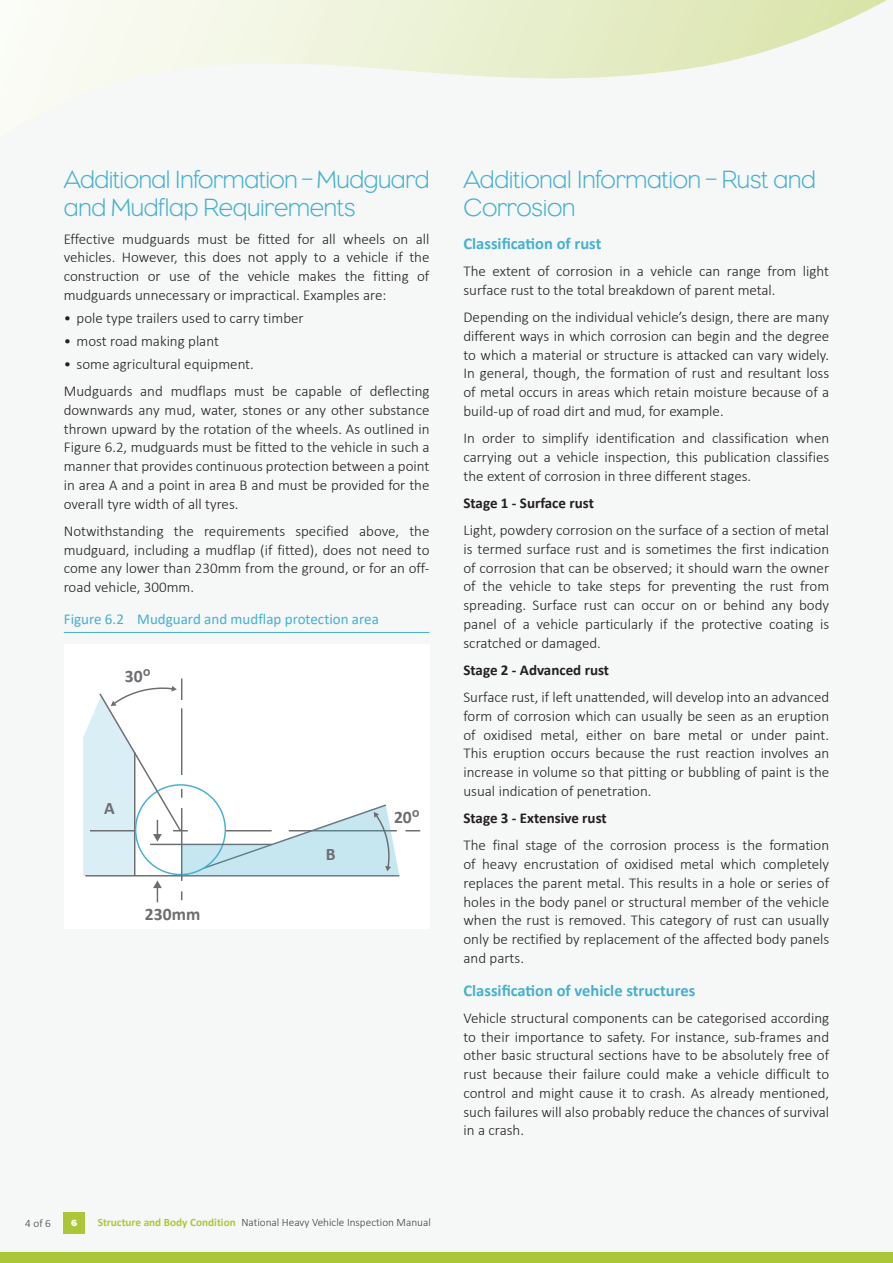
<style>
.page{position:relative;width:893px;height:1263px;background:#f6f7f7}
.page>*{position:absolute;margin:0;border:0;box-sizing:border-box;transform-origin:0 0}
._2015_Intro_Para{font:300 25.5px/28.5px "Eagle";letter-spacing:-.01em;color:#45b0cf}
.t1{font:700 17.55px "Calibri";color:#6c6d70}
.Subheading_2{font:700 16.5px "Calibri";color:#45b0cf}
._2015_Body_Copy{font:300 15px/18.8px "Calibri";color:#231f20;text-align:justify}
._2015_Body_Copy-2{font:700 15px "Calibri";color:#231f20}
.Figure_heading{font:15px "Calibri";color:#45b0cf}
._2015_Body_Copy-3{font:300 11.25px "Calibri";color:#3f3f3f}
.Page_Numbers{font:700 9px "Eagle";color:#fff}
.s1{font-weight:700;color:#abc738}
</style>
<div class="page">
<svg style="left:148px;top:0;width:739px;height:79px"></svg>
<div style="left:0;top:1252px;width:893px;height:11px;background:#abc738"></div>
<hr style="left:64px;top:632px;width:365px;height:1px;background:#45b0cf">
<div style="left:64px;top:644px;width:365px;height:285px;background:#fff"></div>
<svg style="left:406px;top:830px;width:14px;height:1px"></svg>
<svg style="left:83px;top:678px;width:316px;height:224px"></svg>
<div style="left:64px;top:1212px;width:21px;height:21px;background:#abc738"></div>
<p class="_2015_Intro_Para" style="left:64px;top:165px;width:367px">Additional Information – Mudguard and Mudflap Requirements</p>
<p class="_2015_Body_Copy" style="left:64px;top:229px;width:367px">Effective mudguards must be fitted for all wheels on all vehicles. However, this does not apply to a vehicle if the construction or use of the vehicle makes the fitting of mudguards unnecessary or impractical. Examples are:</p>
<p class="_2015_Body_Copy" style="left:64px;top:308px;width:241px">• pole type trailers used to carry timber</p>
<p class="_2015_Body_Copy" style="left:64px;top:331px;width:157px">• most road making plant</p>
<p class="_2015_Body_Copy" style="left:64px;top:354px;width:192px">• some agricultural equipment.</p>
<p class="_2015_Body_Copy" style="left:64px;top:381px;width:367px">Mudguards and mudflaps must be capable of deflecting downwards any mud, water, stones or any other substance thrown upward by the rotation of the wheels. As outlined in Figure 6.2, mudguards must be fitted to the vehicle in such a manner that provides continuous protection between a point in area A and a point in area B and must be provided for the overall tyre width of all tyres.</p>
<p class="_2015_Body_Copy" style="left:64px;top:521px;width:367px">Notwithstanding the requirements specified above, the mudguard, including a mudflap (if fitted), does not need to come any lower than 230mm from the ground, or for an off&shy;road vehicle, 300mm.</p>
<p class="Figure_heading" style="left:64px;top:608px;width:317px">Figure 6.2 Mudguard and mudflap protection area</p>
<p class="t1" style="left:125px;top:665px;width:27px">30O</p>
<p class="t1" style="left:104px;top:797px;width:12px">A</p>
<p class="t1" style="left:145px;top:902px;width:57px">230mm</p>
<p class="t1" style="left:326px;top:843px;width:11px">B</p>
<p class="t1" style="left:394px;top:806px;width:27px">20O</p>
<p class="_2015_Body_Copy-3" style="left:25px;top:1216px;width:27px">4 of 6</p>
<p class="Page_Numbers" style="left:71px;top:1218px;width:8px">6</p>
<p class="_2015_Body_Copy-3" style="left:98px;top:1215px;width:335px"><span class="s1">Structure and Body Condition</span> National Heavy Vehicle Inspection Manual</p>
<p class="_2015_Intro_Para" style="left:463px;top:165px;width:354px">Additional Information – Rust and<br>Corrosion</p>
<p class="Subheading_2" style="left:463px;top:232px;width:139px">Classification of rust</p>
<p class="_2015_Body_Copy" style="left:463px;top:262px;width:367px">The extent of corrosion in a vehicle can range from light surface rust to the total breakdown of parent metal.</p>
<p class="_2015_Body_Copy" style="left:463px;top:308px;width:367px">Depending on the individual vehicle’s design, there are many different ways in which corrosion can begin and the degree to which a material or structure is attacked can vary widely.<br>In general, though, the formation of rust and resultant loss of metal occurs in areas which retain moisture because of a build-up of road dirt and mud, for example.</p>
<p class="_2015_Body_Copy" style="left:463px;top:429px;width:367px">In order to simplify identification and classification when carrying out a vehicle inspection, this publication classifies the extent of corrosion in three different stages.</p>
<p class="_2015_Body_Copy-2" style="left:463px;top:492px;width:132px">Stage 1 - Surface rust</p>
<p class="_2015_Body_Copy" style="left:463px;top:521px;width:367px">Light, powdery corrosion on the surface of a section of metal is termed surface rust and is sometimes the first indication of corrosion that can be observed; it should warn the owner of the vehicle to take steps for preventing the rust from spreading. Surface rust can occur on or behind any body panel of a vehicle particularly if the protective coating is scratched or damaged.</p>
<p class="_2015_Body_Copy-2" style="left:463px;top:659px;width:147px">Stage 2 - Advanced rust</p>
<p class="_2015_Body_Copy" style="left:463px;top:688px;width:367px">Surface rust, if left unattended, will develop into an advanced form of corrosion which can usually be seen as an eruption of oxidised metal, either on bare metal or under paint.<br>This eruption occurs because the rust reaction involves an increase in volume so that pitting or bubbling of paint is the usual indication of penetration.</p>
<p class="_2015_Body_Copy-2" style="left:463px;top:807px;width:145px">Stage 3 - Extensive rust</p>
<p class="_2015_Body_Copy" style="left:463px;top:836px;width:367px">The final stage of the corrosion process is the formation of heavy encrustation of oxidised metal which completely replaces the parent metal. This results in a hole or series of holes in the body panel or structural member of the vehicle when the rust is removed. This category of rust can usually only be rectified by replacement of the affected body panels and parts.</p>
<p class="Subheading_2" style="left:463px;top:978px;width:233px">Classification of vehicle structures</p>
<p class="_2015_Body_Copy" style="left:463px;top:1008px;width:367px">Vehicle structural components can be categorised according to their importance to safety. For instance, sub-frames and other basic structural sections have to be absolutely free of rust because their failure could make a vehicle difficult to control and might cause it to crash. As already mentioned, such failures will also probably reduce the chances of survival in a crash.</p>
</div>
